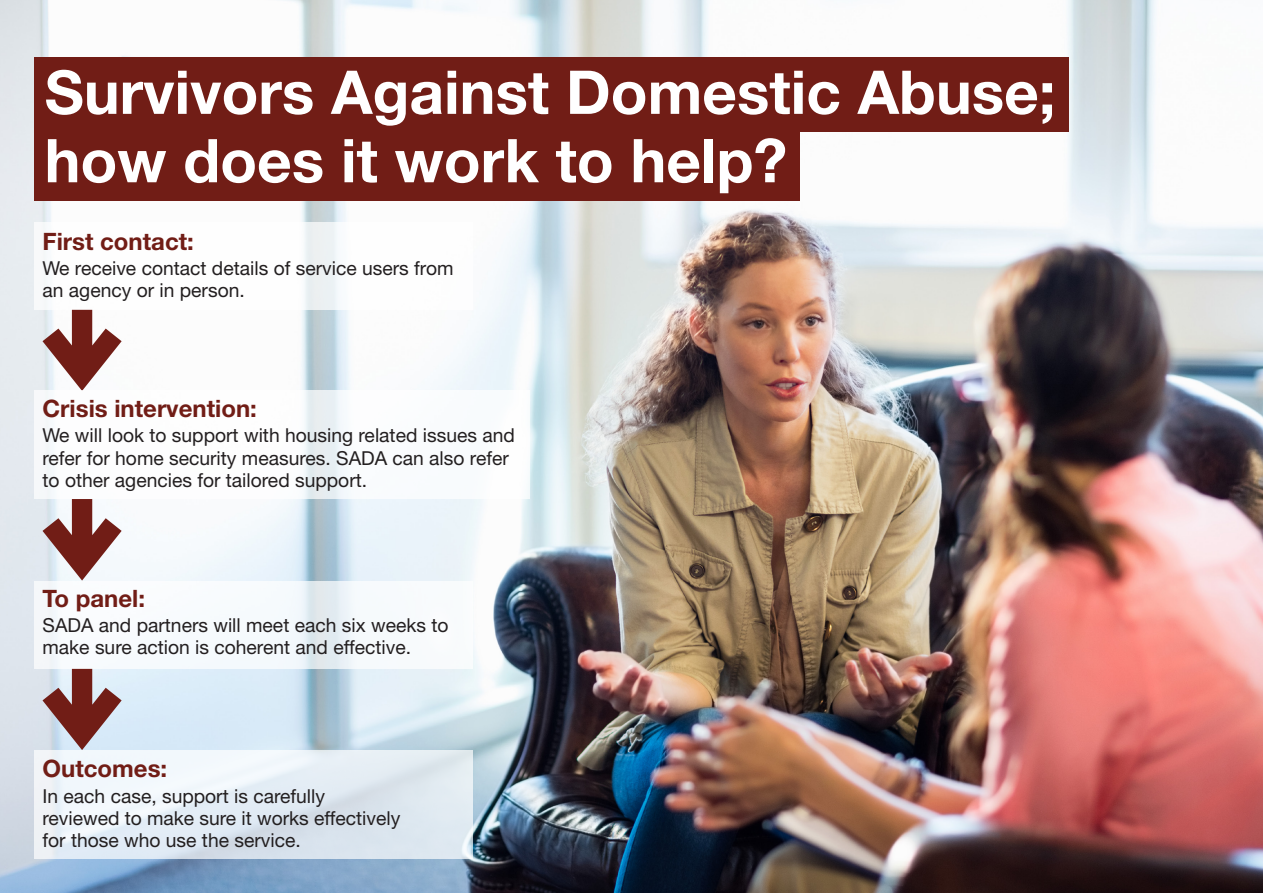
<style>
.page{position:relative;width:1263px;height:893px;background:#fff}
.page>*{position:absolute;margin:0;border:0;box-sizing:border-box;transform-origin:0 0}
.t1{font:700 60.45px/68.4px "Helvetica Neue LT Std";color:#fff}
.t2{font:700 24px "Helvetica Neue LT Std";color:#711d16}
.t3{font:19.2px/22.2px "Helvetica Neue LT Std";color:#231f20}
</style>
<div class="page">
<img style="left:0;top:0;width:1263px;height:893px">
<svg style="left:43px;top:309px;width:79px;height:82px"></svg>
<svg style="left:43px;top:499px;width:79px;height:82px"></svg>
<svg style="left:43px;top:668px;width:79px;height:82px;background:#aa8c90"></svg>
<div style="left:34px;top:58px;width:1034px;height:74px;background:#711d16"></div>
<div style="left:34px;top:127px;width:765px;height:74px;background:#711d16"></div>
<div style="left:34px;top:222px;width:439px;height:87px;background:#fff"></div>
<div style="left:34px;top:391px;width:495px;height:108px;background:#fff"></div>
<svg style="left:34px;top:581px;width:439px;height:87px"></svg>
<svg style="left:34px;top:750px;width:439px;height:108px;fill:#e3ecf5"></svg>
<h1 class="t1" style="left:45px;top:57px;width:1012px">Survivors Against Domestic Abuse; how does it work to help?</h1>
<p class="t2" style="left:43px;top:226px;width:153px">First contact:</p>
<p class="t3" style="left:43px;top:257px;width:412px">We receive contact details of service users from an agency or in person.</p>
<p class="t2" style="left:43px;top:394px;width:216px">Crisis intervention:</p>
<p class="t3" style="left:43px;top:424px;width:474px">We will look to support with housing related issues and refer for home security measures. SADA can also refer to other agencies for tailored support.</p>
<p class="t2" style="left:43px;top:583px;width:104px">To panel:</p>
<p class="t3" style="left:43px;top:614px;width:407px">SADA and partners will meet each six weeks to make sure action is coherent and effective.</p>
<p class="t2" style="left:43px;top:754px;width:126px">Outcomes:</p>
<p class="t3" style="left:43px;top:784px;width:359px">In each case, support is carefully reviewed to make sure it works effectively for those who use the service.</p>
</div>
